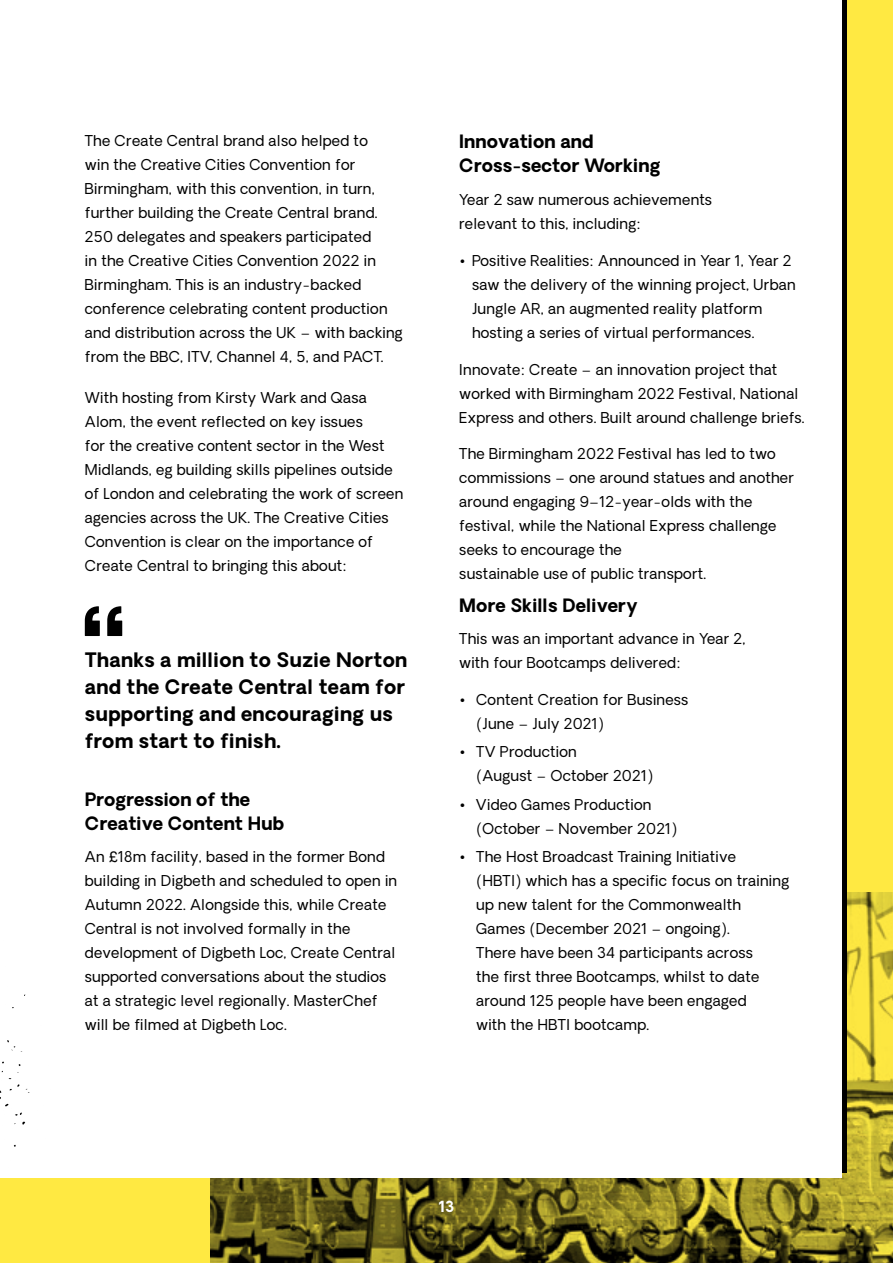
<style>
.page{position:relative;width:893px;height:1263px;background:#ffe942}
.page>*{position:absolute;margin:0;border:0;box-sizing:border-box;transform-origin:0 0}
.t1{font:700 19.5px/27px "Oakes Grotesk";letter-spacing:.02em;color:#000}
.t2{font:700 18px/24px "Oakes Grotesk";letter-spacing:.01em;color:#000}
.t3{font:700 15px "Oakes Grotesk";color:#fff}
.t4{font:14.7px/24px "Oakes Grotesk";letter-spacing:.02em;color:#000}
</style>
<div class="page">
<img style="left:210px;top:893px;width:683px;height:370px">
<div style="left:0;top:0;width:842px;height:1178px;background:#fff"></div>
<svg style="left:85px;top:606px;width:37px;height:30px"></svg>
<svg style="left:0;top:1061px;width:30px;height:64px"></svg>
<svg style="left:7px;top:1040px;width:16px;height:12px"></svg>
<p class="t4" style="left:85px;top:129px;width:319px">The Create Central brand also helped to<br>win the Creative Cities Convention for Birmingham, with this convention, in turn, further building the Create Central brand.<br>250 delegates and speakers participated<br>in the Creative Cities Convention 2022 in Birmingham. This is an industry-backed conference celebrating content production and distribution across the UK – with backing from the BBC, ITV, Channel 4, 5, and PACT.</p>
<p class="t4" style="left:85px;top:386px;width:320px">With hosting from Kirsty Wark and Qasa Alom, the event reflected on key issues<br>for the creative content sector in the West Midlands, eg building skills pipelines outside of London and celebrating the work of screen agencies across the UK. The Creative Cities Convention is clear on the importance of Create Central to bringing this about:</p>
<h1 class="t1" style="left:85px;top:647px;width:324px">Thanks a million to Suzie Norton and the Create Central team for supporting and encouraging us from start to finish.</h1>
<p class="t2" style="left:85px;top:788px;width:201px">Progression of the<br>Creative Content Hub</p>
<p class="t4" style="left:85px;top:845px;width:314px">An £18m facility, based in the former Bond building in Digbeth and scheduled to open in Autumn 2022. Alongside this, while Create Central is not involved formally in the development of Digbeth Loc, Create Central supported conversations about the studios at a strategic level regionally. MasterChef will be filmed at Digbeth Loc.</p>
<p class="t2" style="left:459px;top:130px;width:203px">Innovation and<br>Cross-sector Working</p>
<p class="t4" style="left:459px;top:188px;width:254px">Year 2 saw numerous achievements relevant to this, including:</p>
<p class="t4" style="left:472px;top:249px;width:325px;text-indent:-13px">• Positive Realities: Announced in Year 1, Year 2 saw the delivery of the winning project, Urban Jungle AR, an augmented reality platform hosting a series of virtual performances.</p>
<p class="t4" style="left:459px;top:357px;width:347px">Innovate: Create – an innovation project that worked with Birmingham 2022 Festival, National<br>Express and others. Built around challenge briefs.</p>
<p class="t4" style="left:459px;top:442px;width:336px">The Birmingham 2022 Festival has led to two commissions – one around statues and another around engaging 9–12-year-olds with the festival, while the National Express challenge seeks to encourage the<br>sustainable use of public transport.</p>
<p class="t2" style="left:459px;top:594px;width:180px">More Skills Delivery</p>
<p class="t4" style="left:459px;top:627px;width:288px">This was an important advance in Year 2, with four Bootcamps delivered:</p>
<p class="t4" style="left:476px;top:688px;width:214px;text-indent:-17px">• Content Creation for Business (June – July 2021)</p>
<p class="t4" style="left:476px;top:740px;width:178px;text-indent:-17px">• TV Production<br>(August – October 2021)</p>
<p class="t4" style="left:476px;top:792px;width:202px;text-indent:-17px">• Video Games Production (October – November 2021)</p>
<p class="t4" style="left:476px;top:845px;width:314px;text-indent:-17px">• The Host Broadcast Training Initiative<br>(HBTI) which has a specific focus on training up new talent for the Commonwealth Games (December 2021 – ongoing).<br>There have been 34 participants across<br>the first three Bootcamps, whilst to date around 125 people have been engaged<br>with the HBTI bootcamp.</p>
<p class="t3" style="left:439px;top:1196px;width:17px">13</p>
</div>
